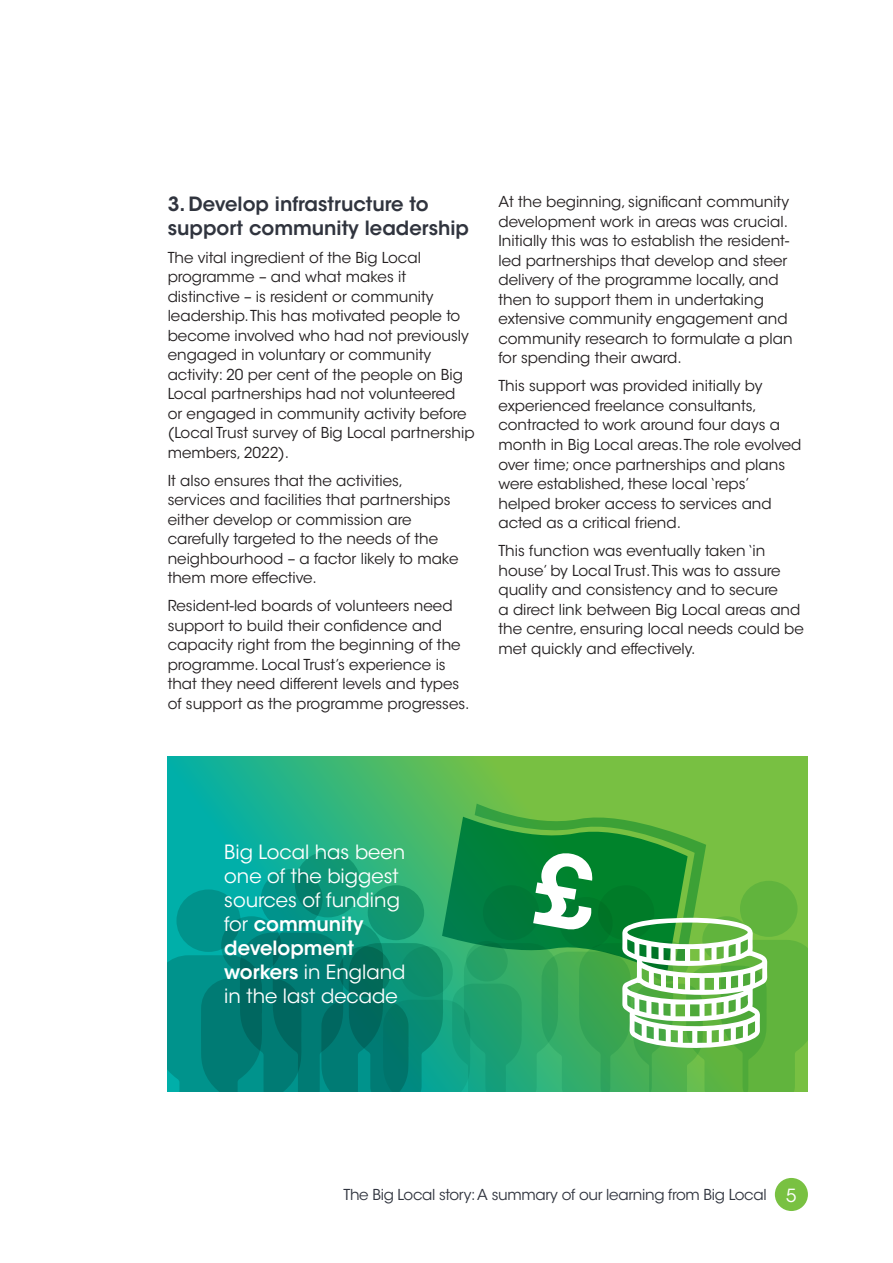
<style>
.page{position:relative;width:893px;height:1263px;background:#fff}
.page>*{position:absolute;margin:0;border:0;box-sizing:border-box;transform-origin:0 0}
.t1{font:19.5px/24px "ITC Avant Garde Std";color:#fff}
.t2{font:600 19.5px/24px "ITC Avant Garde Std";color:#30343e}
.t3{font:15px/19.5px "ITC Avant Garde Std";color:#231f20}
.t4{font:15px "ITC Avant Garde Std";letter-spacing:-.02em;color:#30343e}
.s1{font-weight:600}
.s2{font-size:18px;color:#fff}
</style>
<div class="page">
<div style="left:775px;top:1178px;width:33px;height:33px;background:#79c142;border-radius:50%"></div>
<svg style="left:168px;top:757px;width:640px;height:46px;background:#56bb5e"></svg>
<svg style="left:168px;top:803px;width:640px;height:289px;background:#2fa068"></svg>
<h1 class="t2" style="left:168px;top:194px;width:303px">3. Develop infrastructure to support community leadership</h1>
<p class="t3" style="left:168px;top:249px;width:308px">The vital ingredient of the Big Local programme – and what makes it distinctive – is resident or community leadership. This has motivated people to become involved who had not previously engaged in voluntary or community activity: 20 per cent of the people on Big Local partnerships had not volunteered<br>or engaged in community activity before (Local Trust survey of Big Local partnership members, 2022).</p>
<p class="t3" style="left:168px;top:472px;width:292px">It also ensures that the activities, services and facilities that partnerships either develop or commission are carefully targeted to the needs of the neighbourhood – a factor likely to make them more effective.</p>
<p class="t3" style="left:168px;top:598px;width:303px">Resident-led boards of volunteers need support to build their confidence and capacity right from the beginning of the programme. Local Trust’s experience is that they need different levels and types of support as the programme progresses.</p>
<p class="t3" style="left:498px;top:192px;width:296px">At the beginning, significant community development work in areas was crucial.<br>Initially this was to establish the resident&shy;led partnerships that develop and steer delivery of the programme locally, and then to support them in undertaking extensive community engagement and community research to formulate a plan for spending their award.</p>
<p class="t3" style="left:498px;top:378px;width:305px">This support was provided initially by experienced freelance consultants, contracted to work around four days a month in Big Local areas. The role evolved over time; once partnerships and plans were established, these local ‘reps’ helped broker access to services and acted as a critical friend.</p>
<p class="t3" style="left:498px;top:543px;width:307px">This function was eventually taken ‘in house’ by Local Trust. This was to assure quality and consistency and to secure<br>a direct link between Big Local areas and the centre, ensuring local needs could be met quickly and effectively.</p>
<h1 class="t1" style="left:224px;top:843px;width:183px">Big Local has been one of the biggest sources of funding for <span class="s1">community development workers</span> in England in the last decade</h1>
<p class="t4" style="left:343px;top:1188px;width:455px">The Big Local story: A summary of our learning from Big Local <span class="s2">5</span></p>
</div>
